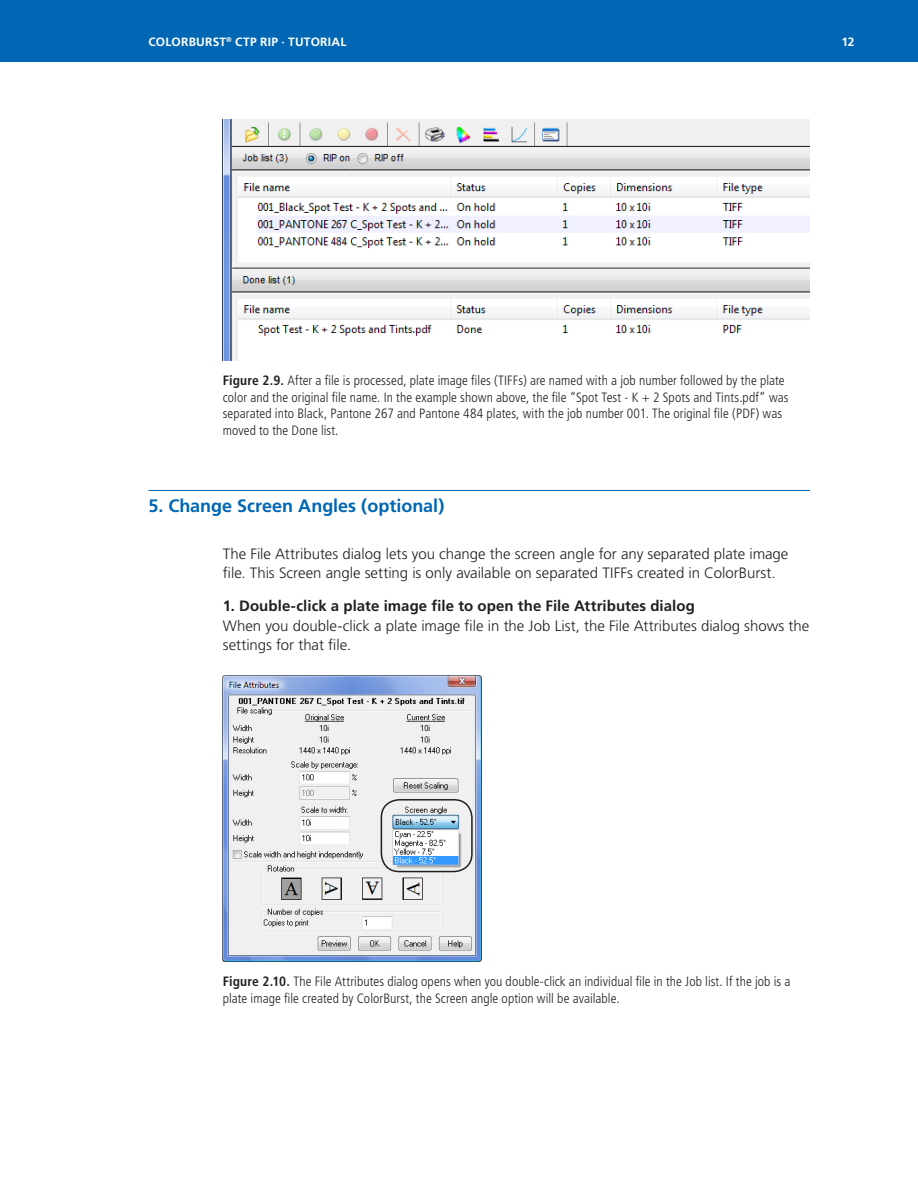
<style>
.page{position:relative;width:918px;height:1188px;background:#fff}
.page>*{position:absolute;margin:0;border:0;box-sizing:border-box;transform-origin:0 0}
.t1{font:700 18px "Frutiger";color:#0166b3}
.t2{font:300 15px/19.5px "Frutiger";color:#231f20}
.t3{font:700 15px "Frutiger";letter-spacing:.005em;color:#231f20}
.t4{font:300 condensed 13.5px/16.5px "Frutiger";letter-spacing:.005em;color:#231f20}
.t5{font:700 12px "Frutiger";letter-spacing:.02em;color:#fff}
.s1{font-weight:700}
</style>
<div class="page">
<div style="left:0;top:0;width:918px;height:61px;background:#0166b3"></div>
<hr style="left:148px;top:490px;width:662px;height:1px;background:#0166b3">
<img style="left:223px;top:120px;width:587px;height:240px">
<img style="left:223px;top:676px;width:259px;height:285px">
<div style="left:381px;top:799px;width:92px;height:73px;border:2px solid #231f20;border-radius:18px"></div>
<p class="t5" style="left:148px;top:35px;width:154px">COLORBURST<sup>®</sup> CTP RIP · Tutorial</p>
<p class="t5" style="left:842px;top:35px;width:15px">12</p>
<p class="t4" style="left:223px;top:373px;width:567px"><span class="s1">Figure 2.9.</span> After a file is processed, plate image files (TIFFs) are named with a job number followed by the plate color and the original file name. In the example shown above, the file “Spot Test - K + 2 Spots and Tints.pdf” was separated into Black, Pantone 267 and Pantone 484 plates, with the job number 001. The original file (PDF) was moved to the Done list.</p>
<h1 class="t1" style="left:148px;top:496px;width:297px">5. Change Screen Angles (optional)</h1>
<p class="t2" style="left:223px;top:544px;width:567px">The File Attributes dialog lets you change the screen angle for any separated plate image file. This Screen angle setting is only available on separated TIFFs created in ColorBurst.</p>
<p class="t3" style="left:223px;top:597px;width:474px">1. Double-click a plate image file to open the File Attributes dialog</p>
<p class="t2" style="left:223px;top:616px;width:588px">When you double-click a plate image file in the Job List, the File Attributes dialog shows the settings for that file.</p>
<p class="t4" style="left:223px;top:973px;width:569px"><span class="s1">Figure 2.10.</span> The File Attributes dialog opens when you double-click an individual file in the Job list. If the job is a plate image file created by ColorBurst, the Screen angle option will be available.</p>
</div>
